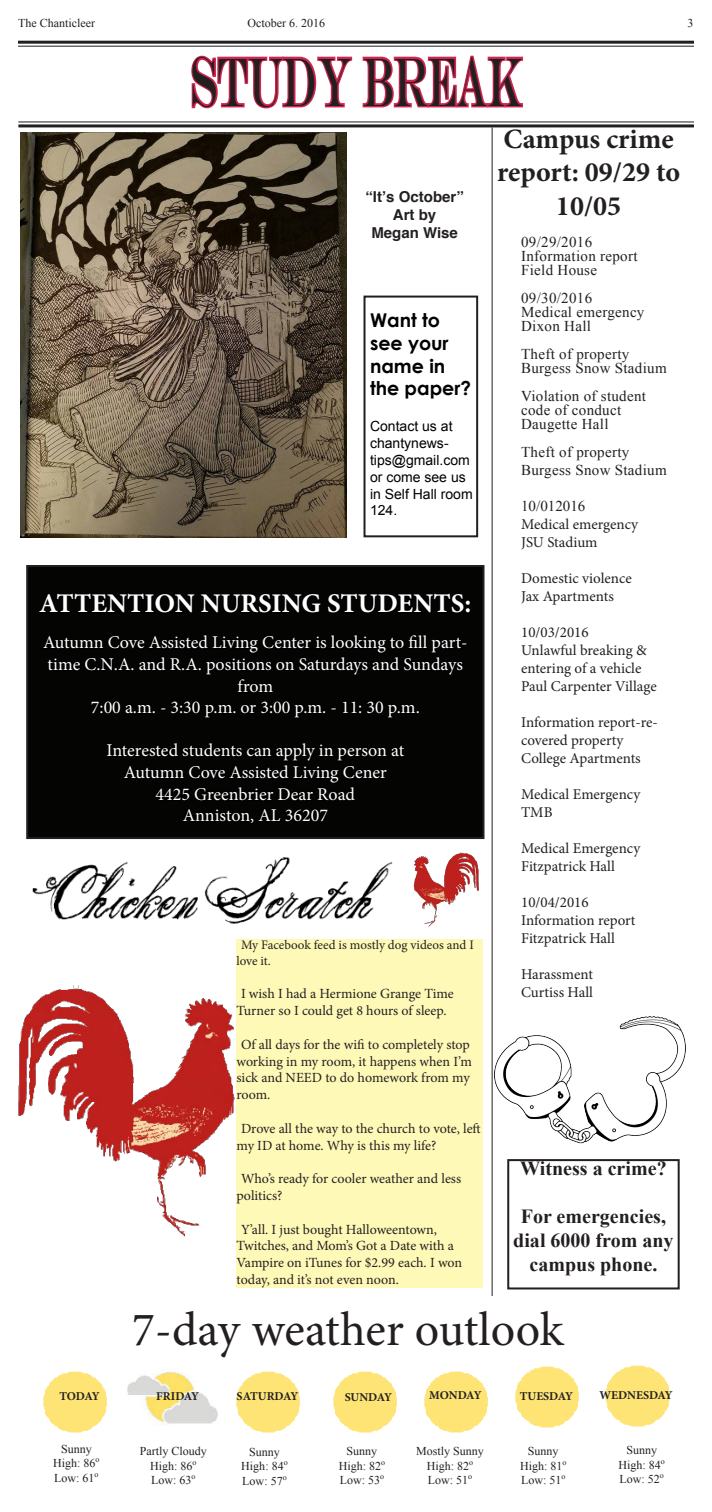
<style>
.page{position:relative;width:712px;height:1512px;background:#fff}
.page>*{position:absolute;margin:0;border:0;box-sizing:border-box;transform-origin:0 0}
.t1{font:70px "Engravers";color:#231f20;scale:.5 1}
.t2{font:48px "Minion Pro";color:#231f20}
.t3{font:700 28px/33.6px "Minion Pro";color:#231f20;text-align:center}
.t4{font:700 27px "Minion Pro";color:#fff}
.t5{font:700 20px/24px "Times New Roman";color:#231f20;text-align:center}
.t6{font:700 19px/22.8px "Century Gothic";color:#000}
.t7{font:18px/21.6px "Minion Pro";color:#fff;text-align:center}
.t8{font:15px/18px "Minion Pro";color:#231f20}
.t9{font:15px/14px "Times New Roman";letter-spacing:.02em;color:#231f20}
.t10{font:700 15px "Helvetica";color:#231f20}
.t11{font:15px "Times New Roman";color:#231f20}
.t12{font:14px/16.8px "Minion Pro";letter-spacing:-.005em;color:#231f20}
.t13{font:14px/16.8px "Arial";color:#000}
.t14{font:13px/15.6px "Minion Pro";color:#231f20}
.t15{font:12px/14.4px "Times New Roman";color:#231f20;text-align:center}
.t16{font:700 12px "Minion Pro";letter-spacing:-.015em;color:#231f20}
</style>
<div class="page">
<img style="left:605px;top:1365px;width:65px;height:62px">
<img style="left:515px;top:1366px;width:64px;height:62px">
<img style="left:43px;top:1371px;width:64px;height:62px">
<img style="left:127px;top:1370px;width:91px;height:56px">
<hr style="left:18px;top:41px;width:675px;height:3px;background:#231f20">
<hr style="left:18px;top:46px;width:675px;height:1px;background:#231f20">
<hr style="left:491px;top:127px;width:1px;height:1169px;background:#231f20">
<div style="left:236px;top:940px;width:246px;height:348px;background:#fff9b8"></div>
<img style="left:32px;top:857px;width:361px;height:67px">
<img style="left:414px;top:852px;width:65px;height:75px">
<img style="left:18px;top:985px;width:217px;height:251px">
<svg style="left:191px;top:55px;width:162px;height:54px"></svg>
<svg style="left:362px;top:55px;width:161px;height:53px"></svg>
<hr style="left:18px;top:124px;width:675px;height:3px;background:#231f20">
<hr style="left:18px;top:121px;width:675px;height:1px;background:#231f20">
<div style="left:507px;top:1159px;width:172px;height:130px;border:2px solid #231f20"></div>
<img style="left:494px;top:1017px;width:190px;height:126px">
<img style="left:424px;top:1371px;width:64px;height:62px">
<img style="left:333px;top:1371px;width:64px;height:62px">
<img style="left:236px;top:1371px;width:64px;height:62px">
<div style="left:363px;top:296px;width:115px;height:241px;border:2px solid #231f20"></div>
<div style="left:27px;top:566px;width:456px;height:272px;background:#040503"></div>
<div style="left:26px;top:565px;width:458px;height:274px;border:2px solid #231f20"></div>
<img style="left:20px;top:132px;width:327px;height:405px">
<p class="t15" style="left:18px;top:16px;width:78px">The Chanticleer</p>
<p class="t15" style="left:247px;top:16px;width:79px">October 6. 2016</p>
<p class="t15" style="left:687px;top:16px;width:7px">3</p>
<p class="t1" style="left:190px;top:40px;width:664px">STUDY BREAK</p>
<p class="t10" style="left:365px;top:185px;width:100px">“It’s October”</p>
<p class="t10" style="left:393px;top:203px;width:45px">Art by</p>
<p class="t10" style="left:371px;top:221px;width:88px">Megan Wise</p>
<p class="t6" style="left:370px;top:308px;width:103px">Want to see your name in the paper?</p>
<p class="t13" style="left:370px;top:418px;width:84px">Contact us at</p>
<p class="t13" style="left:370px;top:435px;width:104px">chantynews&shy;tips@gmail.com or come see us in Self Hall room<br>124.</p>
<p class="t4" style="left:39px;top:585px;width:433px">ATTENTION NURSING STUDENTS:</p>
<p class="t7" style="left:43px;top:632px;width:426px">Autumn Cove Assisted Living Center is looking to fill part&shy;time C.N.A. and R.A. positions on Saturdays and Sundays from</p>
<p class="t7" style="left:91px;top:697px;width:330px">7:00 a.m. - 3:30 p.m. or 3:00 p.m. - 11: 30 p.m.</p>
<p class="t7" style="left:106px;top:740px;width:299px">Interested students can apply in person at</p>
<p class="t7" style="left:124px;top:762px;width:264px">Autumn Cove Assisted Living Cener</p>
<p class="t7" style="left:155px;top:783px;width:201px">4425 Greenbrier Dear Road</p>
<p class="t7" style="left:183px;top:805px;width:147px">Anniston, AL 36207</p>
<p class="t14" style="left:236px;top:937px;width:239px;text-indent:4px">My Facebook feed is mostly dog videos and I love it.</p>
<p class="t12" style="left:236px;top:986px;width:219px;text-align:center">I wish I had a Hermione Grange Time<br>Turner so I could get 8 hours of sleep.</p>
<p class="t12" style="left:236px;top:1036px;width:237px;text-indent:4px">Of all days for the wifi to completely stop working in my room, it happens when I’m sick and NEED to do homework from my room.</p>
<p class="t12" style="left:236px;top:1120px;width:246px;text-indent:4px">Drove all the way to the church to vote, left my ID at home. Why is this my life?</p>
<p class="t12" style="left:236px;top:1170px;width:226px;text-indent:4px">Who’s ready for cooler weather and less politics?</p>
<p class="t12" style="left:236px;top:1221px;width:227px;text-indent:4px">Y’all. I just bought Halloweentown, Twitches, and Mom’s Got a Date with a Vampire on iTunes for $2.99 each. I won today, and it’s not even noon.</p>
<p class="t3" style="left:497px;top:122px;width:184px">Campus crime report: 09/29 to<br>10/05</p>
<p class="t9" style="left:521px;top:234px;width:73px">09/29/2016</p>
<p class="t9" style="left:521px;top:248px;width:118px">Information report</p>
<p class="t9" style="left:521px;top:262px;width:77px">Field House</p>
<p class="t9" style="left:521px;top:290px;width:73px">09/30/2016</p>
<p class="t9" style="left:521px;top:304px;width:125px">Medical emergency</p>
<p class="t9" style="left:521px;top:318px;width:71px">Dixon Hall</p>
<p class="t9" style="left:521px;top:346px;width:110px">Theft of property</p>
<p class="t9" style="left:521px;top:360px;width:147px">Burgess Snow Stadium</p>
<p class="t9" style="left:521px;top:388px;width:126px">Violation of student code of conduct</p>
<p class="t9" style="left:521px;top:416px;width:89px">Daugette Hall</p>
<p class="t9" style="left:521px;top:444px;width:110px">Theft of property</p>
<p class="t9" style="left:521px;top:462px;width:147px">Burgess Snow Stadium</p>
<p class="t11" style="left:521px;top:495px;width:66px">10/012016</p>
<p class="t8" style="left:521px;top:515px;width:118px">Medical emergency</p>
<p class="t8" style="left:521px;top:533px;width:78px">JSU Stadium</p>
<p class="t8" style="left:521px;top:569px;width:112px">Domestic violence</p>
<p class="t8" style="left:521px;top:587px;width:94px">Jax Apartments</p>
<p class="t8" style="left:521px;top:623px;width:69px">10/03/2016</p>
<p class="t8" style="left:521px;top:641px;width:127px">Unlawful breaking &amp; entering of a vehicle</p>
<p class="t8" style="left:521px;top:677px;width:137px">Paul Carpenter Village</p>
<p class="t8" style="left:521px;top:713px;width:138px">Information report-re&shy;covered property</p>
<p class="t8" style="left:521px;top:749px;width:121px">College Apartments</p>
<p class="t8" style="left:521px;top:785px;width:121px">Medical Emergency</p>
<p class="t8" style="left:521px;top:803px;width:33px">TMB</p>
<p class="t8" style="left:521px;top:839px;width:121px">Medical Emergency</p>
<p class="t8" style="left:521px;top:857px;width:95px">Fitzpatrick Hall</p>
<p class="t8" style="left:521px;top:893px;width:69px">10/04/2016</p>
<p class="t8" style="left:521px;top:911px;width:116px">Information report</p>
<p class="t8" style="left:521px;top:929px;width:95px">Fitzpatrick Hall</p>
<p class="t8" style="left:521px;top:965px;width:73px">Harassment</p>
<p class="t8" style="left:521px;top:983px;width:73px">Curtiss Hall</p>
<p class="t5" style="left:520px;top:1155px;width:148px">Witness a crime?</p>
<p class="t5" style="left:513px;top:1203px;width:162px">For emergencies, dial 6000 from any campus phone.</p>
<p class="t2" style="left:132px;top:1298px;width:433px">7-day weather outlook</p>
<p class="t16" style="left:156px;top:1388px;width:44px">FRIDAY</p>
<p class="t16" style="left:236px;top:1388px;width:63px">SATURDAY</p>
<p class="t16" style="left:344px;top:1389px;width:49px">SUNDAY</p>
<p class="t16" style="left:429px;top:1387px;width:54px">MONDAY</p>
<p class="t16" style="left:599px;top:1387px;width:75px">WEDNESDAY</p>
<p class="t16" style="left:59px;top:1388px;width:42px">TODAY</p>
<p class="t16" style="left:519px;top:1387px;width:55px">TUESDAY</p>
<p class="t15" style="left:61px;top:1442px;width:32px">Sunny</p>
<p class="t15" style="left:53px;top:1456px;width:48px">High: 86<sup>o</sup></p>
<p class="t15" style="left:54px;top:1470px;width:46px">Low: 61<sup>o</sup></p>
<p class="t15" style="left:140px;top:1444px;width:69px">Partly Cloudy</p>
<p class="t15" style="left:150px;top:1458px;width:48px">High: 86<sup>o</sup></p>
<p class="t15" style="left:151px;top:1473px;width:46px">Low: 63<sup>o</sup></p>
<p class="t15" style="left:249px;top:1445px;width:32px">Sunny</p>
<p class="t15" style="left:241px;top:1459px;width:48px">High: 84<sup>o</sup></p>
<p class="t15" style="left:242px;top:1473px;width:46px">Low: 57<sup>o</sup></p>
<p class="t15" style="left:338px;top:1444px;width:48px">Sunny<br>High: 82<sup>o</sup></p>
<p class="t15" style="left:339px;top:1473px;width:46px">Low: 53<sup>o</sup></p>
<p class="t15" style="left:416px;top:1444px;width:69px">Mostly Sunny<br>High: 82<sup>o</sup></p>
<p class="t15" style="left:427px;top:1473px;width:46px">Low: 51<sup>o</sup></p>
<p class="t15" style="left:527px;top:1444px;width:32px">Sunny</p>
<p class="t15" style="left:520px;top:1458px;width:48px">High: 81<sup>o</sup></p>
<p class="t15" style="left:521px;top:1473px;width:46px">Low: 51<sup>o</sup></p>
<p class="t15" style="left:626px;top:1443px;width:32px">Sunny</p>
<p class="t15" style="left:618px;top:1457px;width:48px">High: 84<sup>o</sup></p>
<p class="t15" style="left:619px;top:1472px;width:46px">Low: 52<sup>o</sup></p>
</div>
